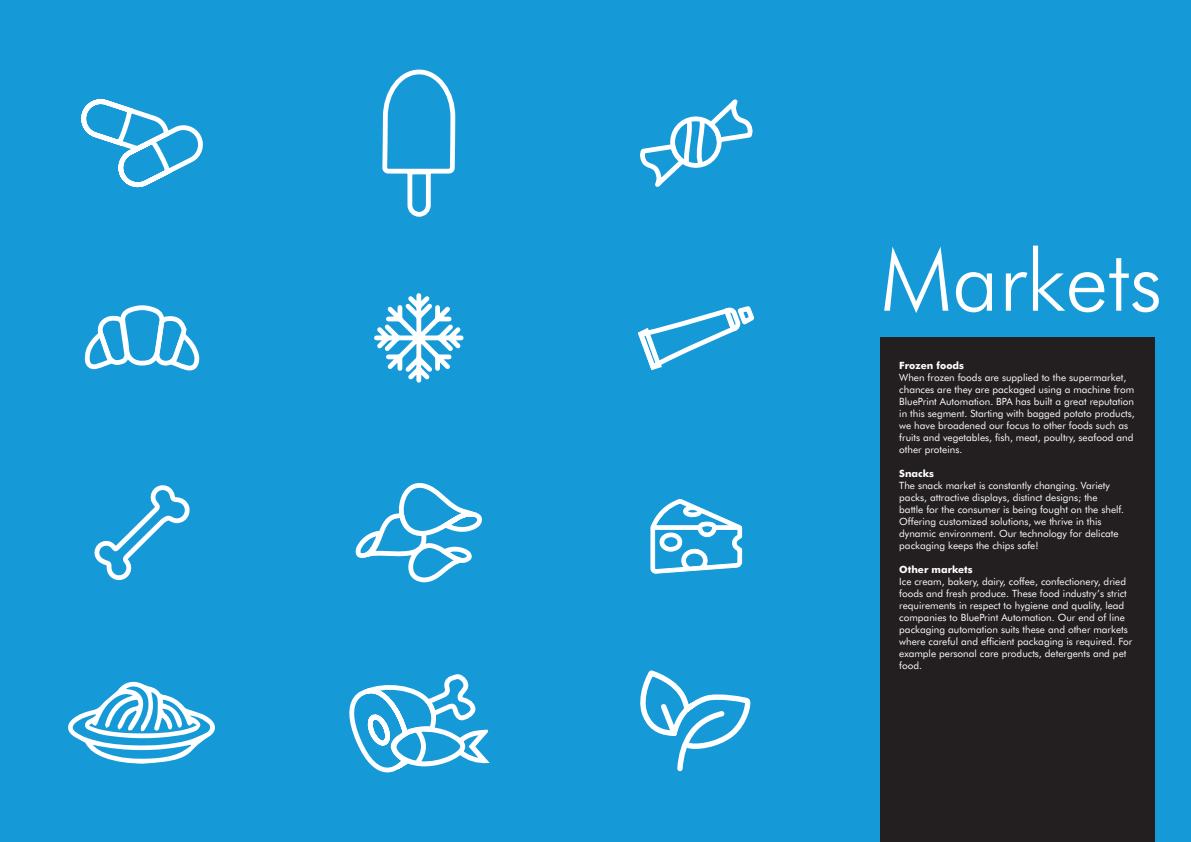
<style>
.page{position:relative;width:1191px;height:842px;background:#1599d7}
.page>*{position:absolute;margin:0;border:0;box-sizing:border-box;transform-origin:0 0}
.t1{font:300 86px "Futura BT";color:#fff}
.t2{font:10px/12px "Futura BT";color:#fff}
.t3{font:700 10px "Futura BT";color:#fff}
</style>
<div class="page">
<svg style="left:81px;top:99px;width:122px;height:272px"></svg>
<svg style="left:85px;top:305px;width:114px;height:65px"></svg>
<svg style="left:68px;top:485px;width:147px;height:279px"></svg>
<svg style="left:382px;top:70px;width:74px;height:147px"></svg>
<svg style="left:374px;top:293px;width:90px;height:90px"></svg>
<svg style="left:349px;top:483px;width:137px;height:289px"></svg>
<svg style="left:360px;top:510px;width:122px;height:76px"></svg>
<svg style="left:650px;top:499px;width:92px;height:75px"></svg>
<svg style="left:637px;top:306px;width:117px;height:65px"></svg>
<svg style="left:640px;top:673px;width:111px;height:99px"></svg>
<svg style="left:640px;top:99px;width:113px;height:88px"></svg>
<div style="left:880px;top:337px;width:275px;height:505px;background:#231f20"></div>
<h1 class="t1" style="left:880px;top:228px;width:283px">Markets</h1>
<p class="t3" style="left:899px;top:359px;width:66px">Frozen foods</p>
<p class="t2" style="left:899px;top:371px;width:237px">When frozen foods are supplied to the supermarket, chances are they are packaged using a machine from BluePrint Automation. BPA has built a great reputation in this segment. Starting with bagged potato products, we have broadened our focus to other foods such as fruits and vegetables, fish, meat, poultry, seafood and other proteins.</p>
<p class="t3" style="left:899px;top:467px;width:36px">Snacks</p>
<p class="t2" style="left:899px;top:479px;width:226px">The snack market is constantly changing. Variety packs, attractive displays, distinct designs; the battle for the consumer is being fought on the shelf.<br>Offering customized solutions, we thrive in this dynamic environment. Our technology for delicate packaging keeps the chips safe!</p>
<p class="t3" style="left:899px;top:563px;width:75px">Other markets</p>
<p class="t2" style="left:899px;top:575px;width:234px">Ice cream, bakery, dairy, coffee, confectionery, dried foods and fresh produce. These food industry’s strict requirements in respect to hygiene and quality, lead companies to BluePrint Automation. Our end of line packaging automation suits these and other markets where careful and efficient packaging is required. For example personal care products, detergents and pet food.</p>
</div>
